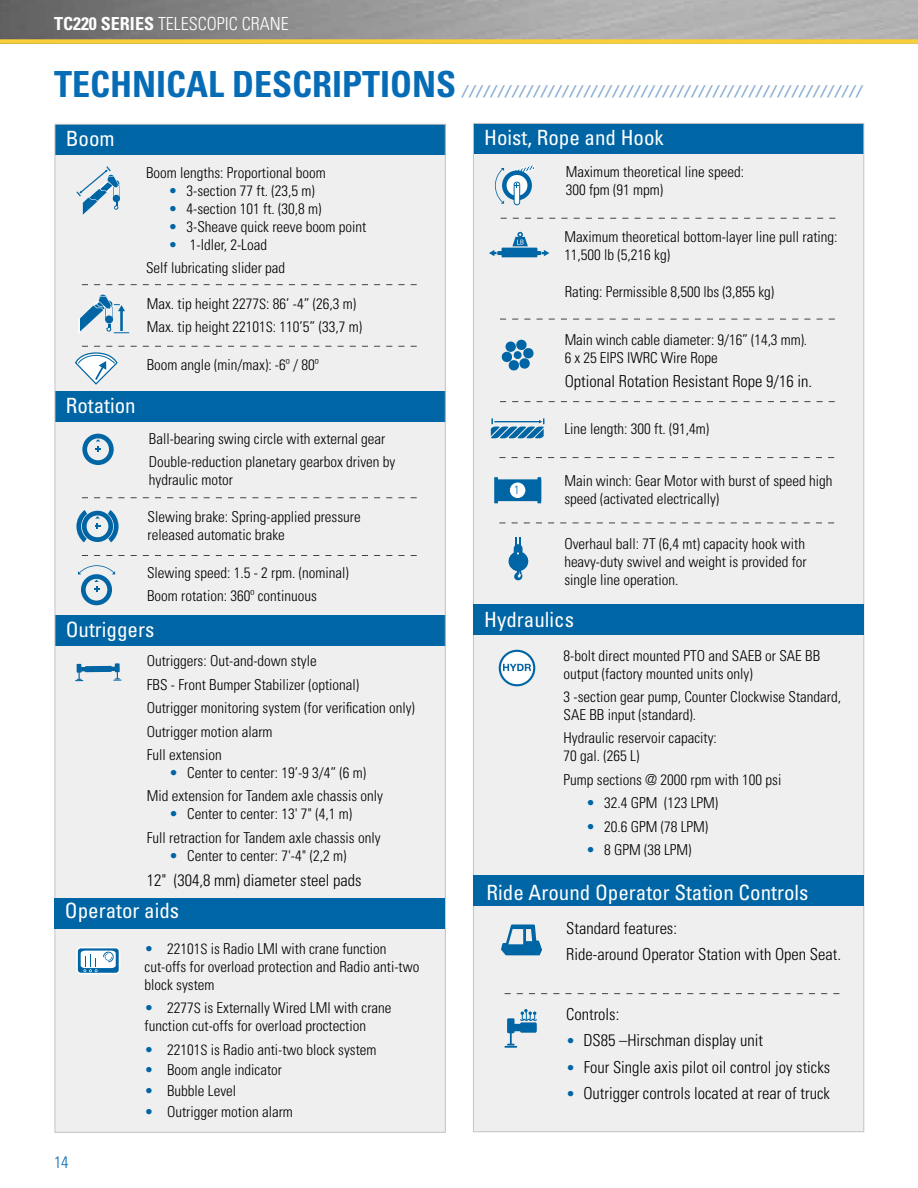
<style>
.page{position:relative;width:918px;height:1188px;background:#fff}
.page>*{position:absolute;margin:0;border:0;box-sizing:border-box;transform-origin:0 0}
.t1{font:700 condensed 36px "Univers LT Std";color:#066cb6}
.t2{font:condensed 21px "Univers LT Std";color:#fff}
.t3{font:300 condensed 18px "Univers LT Std";color:#fff}
.t4{font:300 condensed 16.5px/26.2px "Univers LT Std";color:#000}
.t5{font:300 condensed 16.5px "Univers LT Std";color:#066cb6}
.t6{font:300 condensed 15px/18px "Univers LT Std";color:#000}
.t7{font:italic 700 condensed 15px "Univers LT Std";color:#86aad1}
.t8{font:300 condensed 12px "Univers LT Std";color:#0065a4}
.s1{font-weight:700}
.s2{color:#0065a4}
.s3{font-size:14.25px}
.s4{font-size:15px;color:#0065a4}
</style>
<div class="page">
<img style="left:0;top:0;width:918px;height:39px">
<div style="left:0;top:39px;width:918px;height:5px;background:#f8ce3d"></div>
<div style="left:55px;top:126px;width:391px;height:1006px;background:#f0efef"></div>
<div style="left:473px;top:124px;width:391px;height:1008px;background:#f0efef"></div>
<div style="left:55px;top:124px;width:391px;height:31px;background:#0065a4"></div>
<div style="left:55px;top:391px;width:391px;height:31px;background:#0065a4"></div>
<div style="left:55px;top:615px;width:391px;height:30px;background:#0065a4"></div>
<div style="left:473px;top:123px;width:391px;height:31px;background:#0065a4"></div>
<div style="left:473px;top:604px;width:391px;height:31px;background:#0065a4"></div>
<div style="left:54px;top:898px;width:391px;height:31px;background:#0065a4"></div>
<div style="left:473px;top:875px;width:391px;height:31px;background:#0065a4"></div>
<svg style="left:76px;top:947px;width:44px;height:27px"></svg>
<svg style="left:75px;top:664px;width:47px;height:17px"></svg>
<div style="left:514px;top:182px;width:6px;height:23px;border:1px solid #0065a4;border-radius:3px"></div>
<svg style="left:495px;top:165px;width:40px;height:39px"></svg>
<svg style="left:497px;top:251px;width:44px;height:4px"></svg>
<svg style="left:489px;top:250px;width:8px;height:6px"></svg>
<svg style="left:542px;top:250px;width:7px;height:6px"></svg>
<div style="left:502px;top:248px;width:35px;height:9px;background:#0065a4"></div>
<svg style="left:512px;top:232px;width:16px;height:14px"></svg>
<svg style="left:501px;top:339px;width:33px;height:32px"></svg>
<svg style="left:491px;top:418px;width:53px;height:20px"></svg>
<svg style="left:501px;top:218px;width:334px;height:1px"></svg>
<svg style="left:82px;top:284px;width:335px;height:1px"></svg>
<svg style="left:75px;top:346px;width:342px;height:39px"></svg>
<svg style="left:82px;top:497px;width:335px;height:1px"></svg>
<svg style="left:82px;top:555px;width:335px;height:1px"></svg>
<svg style="left:500px;top:319px;width:335px;height:1px"></svg>
<svg style="left:500px;top:401px;width:335px;height:1px"></svg>
<svg style="left:499px;top:457px;width:335px;height:1px"></svg>
<svg style="left:499px;top:523px;width:335px;height:1px"></svg>
<svg style="left:82px;top:434px;width:32px;height:31px"></svg>
<svg style="left:76px;top:510px;width:43px;height:32px"></svg>
<svg style="left:78px;top:565px;width:37px;height:40px"></svg>
<svg style="left:79px;top:294px;width:50px;height:40px"></svg>
<svg style="left:499px;top:650px;width:36px;height:36px"></svg>
<div style="left:496px;top:479px;width:45px;height:22px;background:#0065a4"></div>
<svg style="left:494px;top:477px;width:4px;height:26px"></svg>
<hr style="left:537px;top:477px;width:4px;height:26px;background:#0065a4">
<div style="left:510px;top:483px;width:15px;height:15px;background:#fff;border-radius:50%"></div>
<svg style="left:76px;top:166px;width:44px;height:49px"></svg>
<svg style="left:501px;top:925px;width:41px;height:30px"></svg>
<svg style="left:504px;top:1031px;width:13px;height:17px"></svg>
<div style="left:507px;top:1018px;width:8px;height:15px;background:#0065a4"></div>
<div style="left:510px;top:1024px;width:25px;height:7px;background:#0065a4"></div>
<div style="left:520px;top:1022px;width:17px;height:11px;background:#0065a4;border-radius:2px"></div>
<svg style="left:520px;top:1009px;width:17px;height:12px"></svg>
<svg style="left:505px;top:993px;width:334px;height:1px"></svg>
<svg style="left:514px;top:544px;width:9px;height:12px"></svg>
<svg style="left:514px;top:570px;width:8px;height:10px"></svg>
<div style="left:509px;top:551px;width:19px;height:20px;background:#0065a4;border-radius:50%"></div>
<svg style="left:515px;top:537px;width:6px;height:17px"></svg>
<p class="t3" style="left:54px;top:13px;width:236px"><span class="s1">TC220 SERIES</span> TELESCOPIC CRANE</p>
<h1 class="t1" style="left:54px;top:63px;width:404px">TECHNICAL DESCRIPTIONS</h1>
<p class="t7" style="left:462px;top:82px;width:400px">////////////////////////////////////////////////////////</p>
<h2 class="t2" style="left:66px;top:125px;width:50px">Boom</h2>
<h2 class="t2" style="left:66px;top:393px;width:72px">Rotation</h2>
<p class="t6" style="left:146px;top:163px;width:181px">Boom lengths: Proportional boom</p>
<p class="t6" style="left:169px;top:181px;width:148px"><span class="s2">•</span> 3-section 77 ft. (23,5 m)</p>
<p class="t6" style="left:169px;top:199px;width:154px"><span class="s2">•</span> 4-section 101 ft. (30,8 m)</p>
<p class="t6" style="left:169px;top:217px;width:199px"><span class="s2">•</span> 3-Sheave quick reeve boom point</p>
<p class="t6" style="left:146px;top:233px;width:141px;line-height:23.4px;text-align:center"><span class="s2">•</span> 1-Idler, 2-Load<br>Self lubricating slider pad</p>
<p class="t6" style="left:147px;top:292px;width:217px;line-height:23.4px">Max. tip height 2277<span class="s3">S</span>: 86’ -4” (26,3 m)<br>Max. tip height 22101<span class="s3">S</span>: 110’5” (33,7 m)</p>
<p class="t6" style="left:147px;top:356px;width:174px">Boom angle (min/max): -6º / 80º</p>
<p class="t6" style="left:149px;top:427px;width:248px;line-height:23.4px">Ball-bearing swing circle with external gear<br>Double-reduction planetary gearbox driven by</p>
<p class="t6" style="left:149px;top:471px;width:86px">hydraulic motor</p>
<p class="t6" style="left:148px;top:508px;width:215px">Slewing brake: Spring-applied pressure released automatic brake</p>
<p class="t6" style="left:147px;top:561px;width:203px;line-height:23.4px">Slewing speed: 1.5 - 2 rpm. (nominal)<br>Boom rotation: 360º continuous</p>
<h2 class="t2" style="left:66px;top:616px;width:90px">Outriggers</h2>
<p class="t6" style="left:147px;top:649px;width:270px;line-height:23.4px">Outriggers: Out-and-down style<br>FBS - Front Bumper Stabilizer (optional)<br>Outrigger monitoring system (for verification only)<br>Outrigger motion alarm<br>Full extension</p>
<p class="t6" style="left:147px;top:761px;width:238px;line-height:23.4px;text-align:center"><span class="s2">•</span> Center to center: 19’-9 3/4” (6 m)<br>Mid extension for Tandem axle chassis only</p>
<p class="t6" style="left:147px;top:802px;width:235px;line-height:23.4px;text-align:center"><span class="s2">•</span> Center to center: 13' 7" (4,1 m)<br>Full retraction for Tandem axle chassis only</p>
<p class="t6" style="left:169px;top:847px;width:179px"><span class="s2">•</span> Center to center: 7'-4" (2,2 m)</p>
<p class="t4" style="left:147px;top:867px;width:216px">12" (304,8 mm) diameter steel pads</p>
<h2 class="t2" style="left:65px;top:898px;width:116px">Operator aids</h2>
<p class="t5" style="left:54px;top:1152px;width:16px">14</p>
<p class="t6" style="left:145px;top:940px;width:276px"><span class="s2">•</span> 22101<span class="s3">S</span> is Radio LMI with crane function cut-offs for overload protection and Radio anti-two block system</p>
<p class="t6" style="left:145px;top:999px;width:249px"><span class="s2">•</span> 2277<span class="s3">S</span> is Externally Wired LMI with crane function cut-offs for overload proctection</p>
<p class="t6" style="left:145px;top:1041px;width:234px"><span class="s2">•</span> 22101<span class="s3">S</span> is Radio anti-two block system</p>
<p class="t6" style="left:145px;top:1061px;width:139px"><span class="s2">•</span> Boom angle indicator</p>
<p class="t6" style="left:145px;top:1082px;width:93px"><span class="s2">•</span> Bubble Level</p>
<p class="t6" style="left:145px;top:1103px;width:150px"><span class="s2">•</span> Outrigger motion alarm</p>
<h2 class="t2" style="left:484px;top:125px;width:181px">Hoist, Rope and Hook</h2>
<p class="t6" style="left:566px;top:163px;width:180px">Maximum theoretical line speed:<br>300 fpm (91 mpm)</p>
<p class="t6" style="left:564px;top:227px;width:275px">Maximum theoretical bottom-layer line pull rating:<br>11,500 lb (5,216 kg)</p>
<p class="t6" style="left:565px;top:282px;width:211px">Rating: Permissible 8,500 lbs (3,855 kg)</p>
<p class="t8" style="left:514px;top:483px;width:7px">1</p>
<p class="t6" style="left:565px;top:330px;width:244px">Main winch cable diameter: 9/16” (14,3 mm).<br>6 x 25 EIPS IWRC Wire Rope</p>
<p class="t4" style="left:565px;top:369px;width:249px">Optional Rotation Resistant Rope 9/16 in.</p>
<p class="t6" style="left:564px;top:420px;width:146px">Line length: 300 ft. (91,4m)</p>
<p class="t6" style="left:564px;top:472px;width:270px">Main winch: Gear Motor with burst of speed high speed (activated electrically)</p>
<p class="t6" style="left:564px;top:535px;width:244px;text-align:justify">Overhaul ball: 7T (6,4 mt) capacity hook with heavy-duty swivel and weight is provided for single line operation.</p>
<h2 class="t2" style="left:484px;top:606px;width:91px">Hydraulics</h2>
<p class="t6" style="left:564px;top:646px;width:258px">8-bolt direct mounted PTO and SAEB or SAE BB output (factory mounted units only)</p>
<p class="t6" style="left:564px;top:688px;width:279px">3 -section gear pump, Counter Clockwise Standard,<br>SAE BB input (standard).</p>
<p class="t6" style="left:564px;top:729px;width:155px">Hydraulic reservoir capacity:<br>70 gal. (265 L)</p>
<p class="t6" style="left:564px;top:771px;width:219px">Pump sections @ 2000 rpm with 100 psi</p>
<p class="t6" style="left:586px;top:794px;width:134px"><span class="s2">•</span> 32.4 GPM (123 LPM)</p>
<p class="t6" style="left:586px;top:817px;width:124px"><span class="s2">•</span> 20.6 GPM (78 LPM)</p>
<p class="t6" style="left:586px;top:841px;width:107px"><span class="s2">•</span> 8 GPM (38 LPM)</p>
<h2 class="t2" style="left:487px;top:879px;width:323px">Ride Around Operator Station Controls</h2>
<p class="t4" style="left:566px;top:915px;width:276px">Standard features:<br>Ride-around Operator Station with Open Seat.</p>
<p class="t4" style="left:566px;top:1001px;width:55px">Controls:</p>
<p class="t4" style="left:566px;top:1027px;width:198px"><span class="s4">•</span> DS85 –Hirschman display unit</p>
<p class="t4" style="left:566px;top:1054px;width:265px"><span class="s4">•</span> Four Single axis pilot oil control joy sticks</p>
<p class="t4" style="left:566px;top:1080px;width:265px"><span class="s4">•</span> Outrigger controls located at rear of truck</p>
</div>
